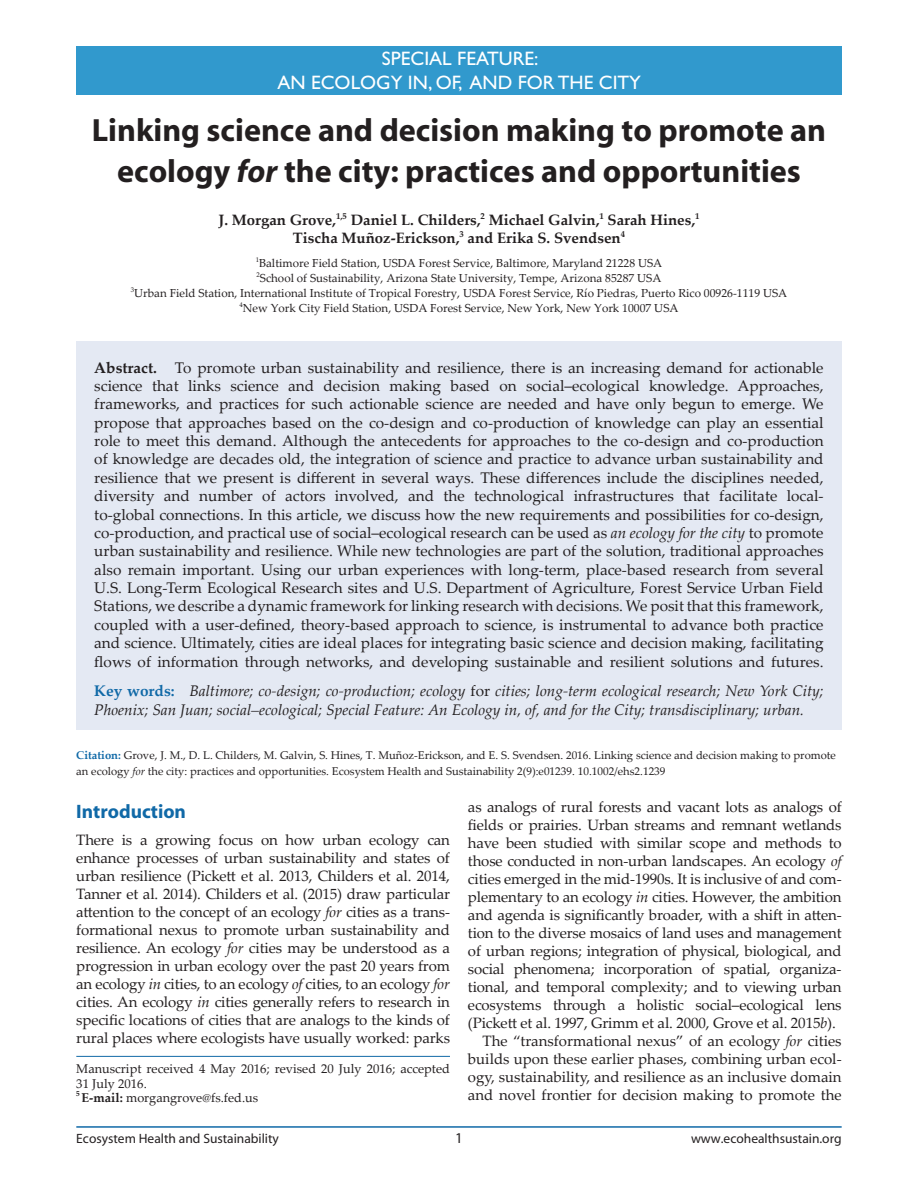
<style>
.page{position:relative;width:918px;height:1188px;background:#fff}
.page>*{position:absolute;margin:0;border:0;box-sizing:border-box;transform-origin:0 0}
.t1{font:700 32.25px/40.5px "Myriad";color:#231f20;text-align:center}
.t2{font:19.5px/24px "Gill Sans";color:#fff;text-align:center}
.t3{font:700 19.5px "Myriad";color:#1069a7}
.t4{font:15.3px/18.3px "Palatino Linotype";color:#231f20;text-align:justify}
.t5{font:italic 15.3px/18.3px "Palatino Linotype";color:#231f20}
.t6{font:15px/18px "Palatino Linotype";letter-spacing:-.01em;color:#231f20;text-align:justify}
.t7{font:700 15px/18px "Palatino Linotype";color:#231f20;text-align:center}
.t8{font:15px "Myriad";color:#231f20}
.t9{font:13.5px "Myriad";color:#231f20}
.t10{font:12.75px/14.2px "Palatino Linotype";color:#231f20}
.t11{font:11.7px/15px "Palatino Linotype";color:#231f20;text-align:center}
.t12{font:11.25px/15.8px "Palatino Linotype";color:#231f20}
.s1{font-style:italic}
.s2{font-weight:700}
.s3{font-weight:700;font-style:normal;color:#1069a7}
.s4{font-style:normal}
.s5{font-weight:700;color:#1069a7}
</style>
<div class="page">
<hr style="left:76px;top:1126px;width:766px;height:2px;background:#1069a7">
<div style="left:76px;top:341px;width:766px;height:389px;background:#e4e9f3"></div>
<hr style="left:76px;top:1056px;width:374px;height:1px;background:#1069a7">
<div style="left:76px;top:46px;width:766px;height:48px;background:#3199cd"></div>
<p class="t2" style="left:277px;top:47px;width:365px">SPECIAL FEATURE:<br>AN ECOLOGY IN, OF, AND FOR THE CITY</p>
<h1 class="t1" style="left:92px;top:111px;width:736px">Linking science and decision making to promote an ecology <span class="s1">for</span> the city: practices and opportunities</h1>
<p class="t7" style="left:219px;top:211px;width:482px">J. Morgan Grove,<sup>1,5</sup> Daniel L. Childers,<sup>2</sup> Michael Galvin,<sup>1</sup> Sarah Hines,<sup>1<br></sup>Tischa Muñoz-Erickson,<sup>3</sup> and Erika S. Svendsen<sup>4</sup></p>
<p class="t11" style="left:131px;top:255px;width:658px"><sup>1</sup>Baltimore Field Station, USDA Forest Service, Baltimore, Maryland 21228 USA<br><sup>2</sup>School of Sustainability, Arizona State University, Tempe, Arizona 85287 USA<br><sup>3</sup>Urban Field Station, International Institute of Tropical Forestry, USDA Forest Service, Río Piedras, Puerto Rico 00926-1119 USA <sup>4</sup>New York City Field Station, USDA Forest Service, New York, New York 10007 USA</p>
<p class="t4" style="left:94px;top:358px;width:731px"><span class="s2">Abstract.</span> To promote urban sustainability and resilience, there is an increasing demand for actionable science that links science and decision making based on social–ecological knowledge. Approaches, frameworks, and practices for such actionable science are needed and have only begun to emerge. We propose that approaches based on the co-design and co-production of knowledge can play an essential role to meet this demand. Although the antecedents for approaches to the co-design and co-production of knowledge are decades old, the integration of science and practice to advance urban sustainability and resilience that we present is different in several ways. These differences include the disciplines needed, diversity and number of actors involved, and the technological infrastructures that facilitate local&shy;to-global connections. In this article, we discuss how the new requirements and possibilities for co-design, co-production, and practical use of social–ecological research can be used as <span class="s1">an ecology for the city</span> to promote urban sustainability and resilience. While new technologies are part of the solution, traditional approaches also remain important. Using our urban experiences with long-term, place-based research from several U.S. Long-Term Ecological Research sites and U.S. Department of Agriculture, Forest Service Urban Field Stations, we describe a dynamic framework for linking research with decisions. We posit that this framework, coupled with a user-defined, theory-based approach to science, is instrumental to advance both practice and science. Ultimately, cities are ideal places for integrating basic science and decision making, facilitating flows of information through networks, and developing sustainable and resilient solutions and futures.</p>
<p class="t5" style="left:94px;top:681px;width:731px"><span class="s3">Key words:</span> Baltimore; co-design; co-production; ecology <span class="s4">for</span> cities; long-term ecological research; New York City;<br>Phoenix; San Juan; social–ecological; Special Feature: An Ecology in, of, and for the City; transdisciplinary; urban.</p>
<p class="t12" style="left:76px;top:747px;width:761px"><span class="s5">Citation:</span> Grove, J. M., D. L. Childers, M. Galvin, S. Hines, T. Muñoz-Erickson, and E. S. Svendsen. 2016. Linking science and decision making to promote an ecology <span class="s1">for</span> the city: practices and opportunities. Ecosystem Health and Sustainability 2(9):e01239. 10.1002/ehs2.1239</p>
<p class="t3" style="left:76px;top:802px;width:111px">Introduction</p>
<p class="t6" style="left:76px;top:831px;width:375px">There is a growing focus on how urban ecology can enhance processes of urban sustainability and states of urban resilience (Pickett et al. 2013, Childers et al. 2014, Tanner et al. 2014). Childers et al. (2015) draw particular attention to the concept of an ecology <span class="s1">for</span> cities as a trans&shy;formational nexus to promote urban sustainability and resilience. An ecology <span class="s1">for</span> cities may be understood as a progression in urban ecology over the past 20 years from an ecology <span class="s1">in</span> cities, to an ecology <span class="s1">of</span> cities, to an ecology <span class="s1">for </span>cities. An ecology <span class="s1">in</span> cities generally refers to research in specific locations of cities that are analogs to the kinds of rural places where ecologists have usually worked: parks</p>
<p class="t6" style="left:468px;top:798px;width:375px">as analogs of rural forests and vacant lots as analogs of</p>
<p class="t6" style="left:468px;top:816px;width:375px">fields or prairies. Urban streams and remnant wetlands</p>
<p class="t6" style="left:468px;top:834px;width:375px">have been studied with similar scope and methods to</p>
<p class="t6" style="left:468px;top:852px;width:375px">those conducted in non-urban landscapes. An ecology <span class="s1">of</span></p>
<p class="t6" style="left:468px;top:870px;width:375px">cities emerged in the mid-1990s. It is inclusive of and com-</p>
<p class="t6" style="left:468px;top:888px;width:375px">plementary to an ecology <span class="s1">in</span> cities. However, the ambition</p>
<p class="t6" style="left:468px;top:906px;width:375px">and agenda is significantly broader, with a shift in atten-</p>
<p class="t6" style="left:468px;top:924px;width:375px">tion to the diverse mosaics of land uses and management</p>
<p class="t6" style="left:468px;top:942px;width:375px">of urban regions; integration of physical, biological, and</p>
<p class="t6" style="left:468px;top:960px;width:375px">social phenomena; incorporation of spatial, organiza-</p>
<p class="t6" style="left:468px;top:978px;width:375px">tional, and temporal complexity; and to viewing urban</p>
<p class="t6" style="left:468px;top:996px;width:375px">ecosystems through a holistic social–ecological lens</p>
<p class="t6" style="left:468px;top:1014px;width:369px">(Pickett et al. 1997, Grimm et al. 2000, Grove et al. 2015<span class="s1">b</span>).</p>
<p class="t6" style="left:483px;top:1032px;width:361px">The “transformational nexus” of an ecology <span class="s1">for</span> cities</p>
<p class="t6" style="left:468px;top:1050px;width:375px">builds upon these earlier phases, combining urban ecol-</p>
<p class="t6" style="left:468px;top:1068px;width:375px">ogy, sustainability, and resilience as an inclusive domain</p>
<p class="t6" style="left:468px;top:1086px;width:375px">and novel frontier for decision making to promote the</p>
<p class="t10" style="left:76px;top:1061px;width:375px">Manuscript received 4 May 2016; revised 20 July 2016; accepted<br>31 July 2016.<br><sup>5</sup> <span class="s2">E-mail:</span> morgangrove@fs.fed.us</p>
<p class="t9" style="left:76px;top:1131px;width:204px">Ecosystem Health and Sustainability</p>
<p class="t8" style="left:455px;top:1130px;width:9px">1</p>
<p class="t9" style="left:691px;top:1131px;width:152px">www.ecohealthsustain.org</p>
</div>
